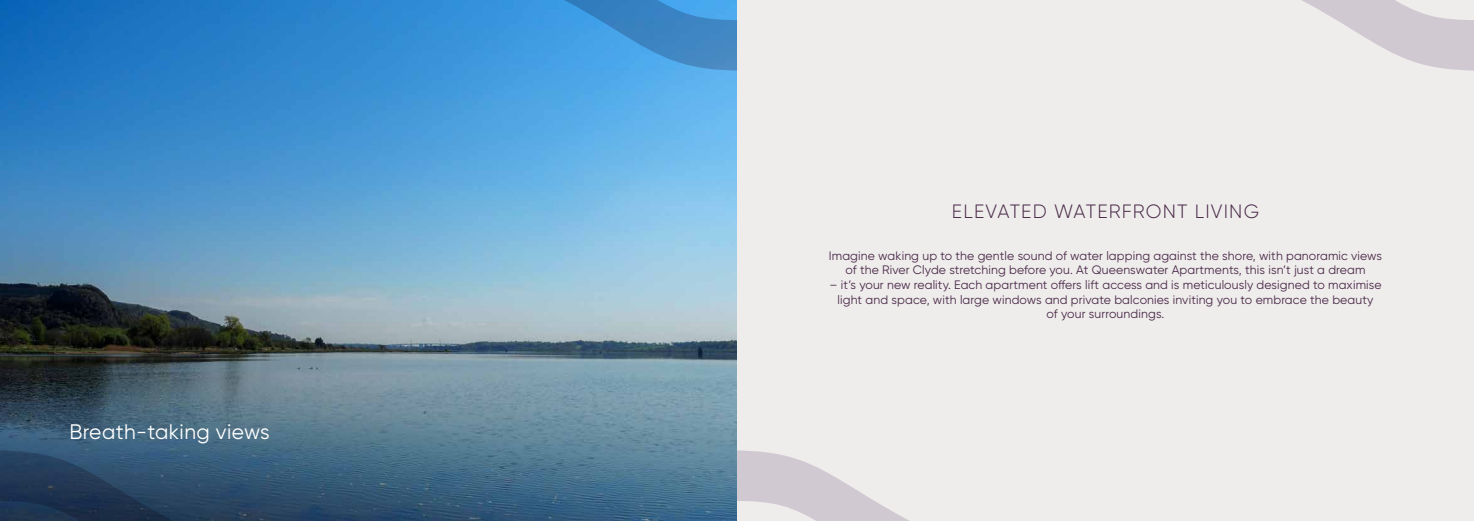
<style>
.page{position:relative;width:1474px;height:521px;background:#fff}
.page>*{position:absolute;margin:0;border:0;box-sizing:border-box;transform-origin:0 0}
.t1{font:21px "Gilroy";letter-spacing:.02em;color:#fff}
.t2{font:300 19.25px "Gilroy";letter-spacing:.06em;color:#492a47}
.t3{font:12.25px/14.7px "Gilroy";letter-spacing:.01em;color:#492a47;text-align:center}
</style>
<div class="page">
<img style="left:0;top:0;width:737px;height:521px">
<svg style="left:549px;top:0;width:188px;height:71px;background:#4194d5"></svg>
<svg style="left:0;top:450px;width:187px;height:71px;background:#26405d"></svg>
<div style="left:737px;top:0;width:736px;height:521px;background:#efecec"></div>
<svg style="left:1302px;top:0;width:171px;height:71px"></svg>
<svg style="left:737px;top:450px;width:172px;height:71px"></svg>
<h1 class="t1" style="left:69px;top:419px;width:202px">Breath-taking views</h1>
<h2 class="t2" style="left:951px;top:200px;width:308px">ELEVATED WATERFRONT LIVING</h2>
<p class="t3" style="left:829px;top:248px;width:554px">Imagine waking up to the gentle sound of water lapping against the shore, with panoramic views of the River Clyde stretching before you. At Queenswater Apartments, this isn’t just a dream</p>
<p class="t3" style="left:829px;top:277px;width:553px">– it’s your new reality. Each apartment offers lift access and is meticulously designed to maximise light and space, with large windows and private balconies inviting you to embrace the beauty<br>of your surroundings.</p>
</div>
